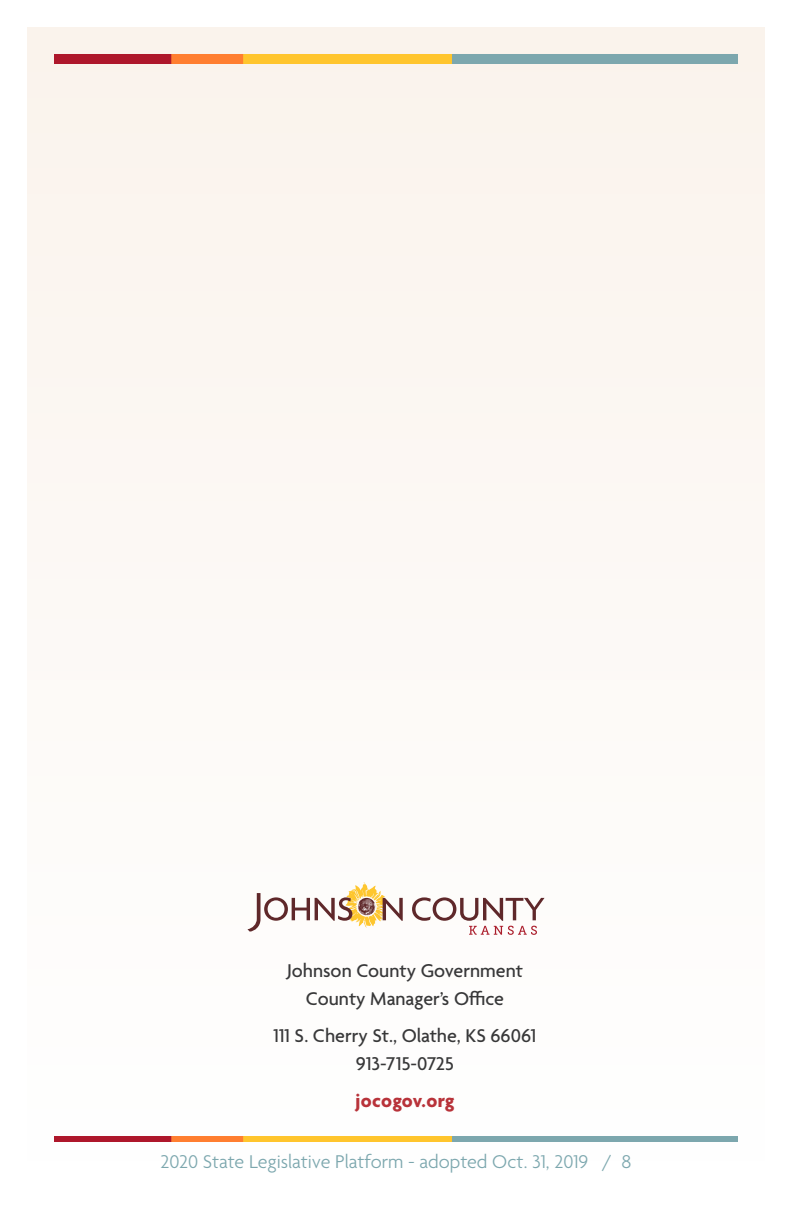
<style>
.page{position:relative;width:792px;height:1224px;background:#fff}
.page>*{position:absolute;margin:0;border:0;box-sizing:border-box;transform-origin:0 0}
.body_copy_3{font:500 20px/28px "Agenda";color:#383839;text-align:center}
.t1{font:300 20px "Agenda";color:#7ca7ae}
.body_copy_3-2{font:700 20px "Agenda";letter-spacing:.01em;color:#b8333a}
</style>
<div class="page">
<div style="left:27px;top:27px;width:738px;height:1170px;background:#fcf9f5"></div>
<div style="left:54px;top:54px;width:118px;height:10px;background:#ae172b"></div>
<div style="left:238px;top:54px;width:221px;height:10px;background:#ffc52d"></div>
<div style="left:452px;top:54px;width:286px;height:10px;background:#7ca7ae"></div>
<div style="left:171px;top:54px;width:72px;height:10px;background:#ff7e30"></div>
<div style="left:54px;top:1136px;width:118px;height:6px;background:#ae172b"></div>
<div style="left:238px;top:1136px;width:221px;height:6px;background:#ffc52d"></div>
<div style="left:452px;top:1136px;width:286px;height:6px;background:#7ca7ae"></div>
<div style="left:171px;top:1136px;width:72px;height:6px;background:#ff7e30"></div>
<svg style="left:412px;top:897px;width:133px;height:38px"></svg>
<svg style="left:247px;top:882px;width:156px;height:50px"></svg>
<p class="body_copy_3" style="left:287px;top:958px;width:237px">Johnson County Government<br>County Manager’s Office</p>
<p class="body_copy_3" style="left:274px;top:1023px;width:264px">111 S. Cherry St., Olathe, KS 66061<br>913-715-0725</p>
<p class="body_copy_3-2" style="left:356px;top:1090px;width:100px">jocogov.org</p>
<p class="t1" style="left:161px;top:1151px;width:472px">2020 State Legislative Platform - adopted Oct. 31, 2019 / 8</p>
</div>
